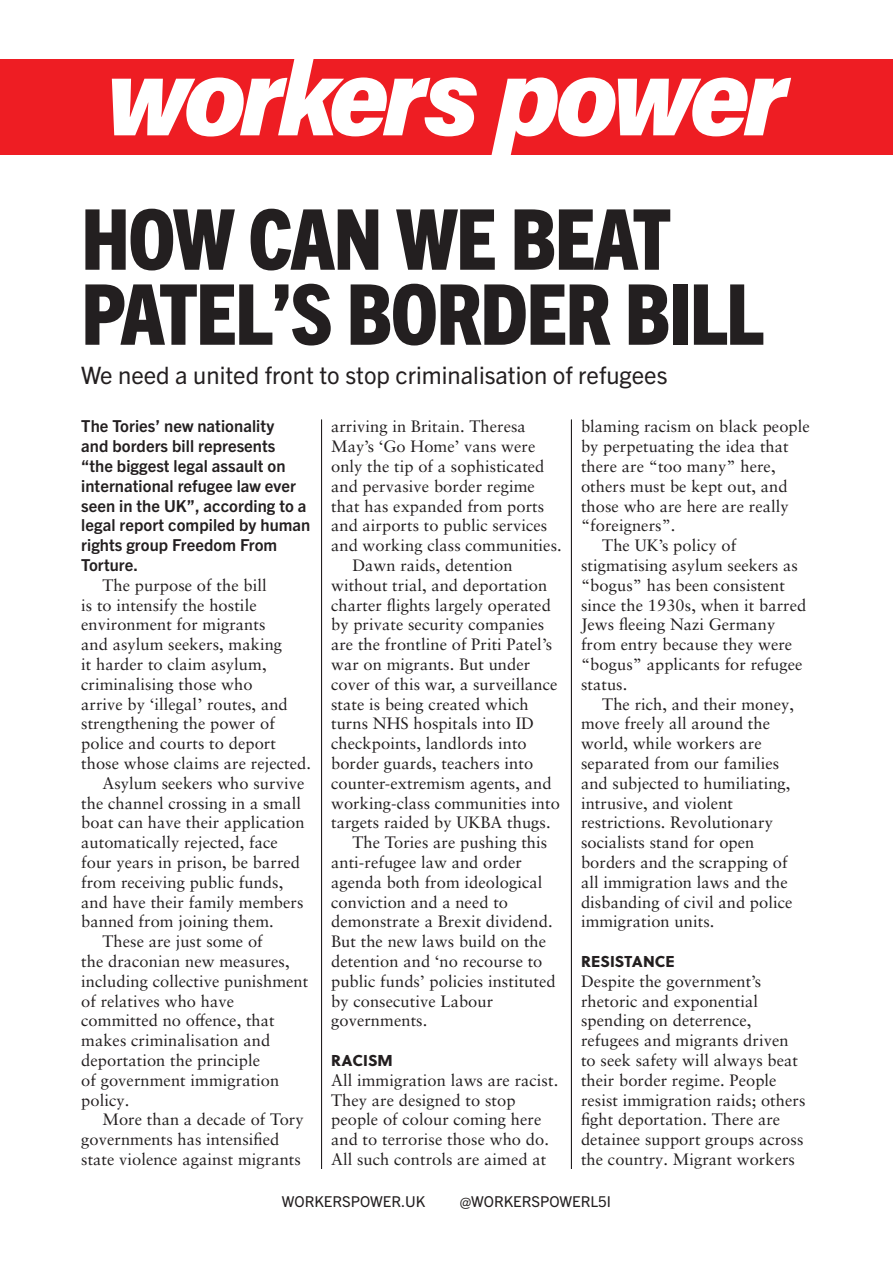
<style>
.page{position:relative;width:893px;height:1263px;background:#fff}
.page>*{position:absolute;margin:0;border:0;box-sizing:border-box;transform-origin:0 0}
.t1{font:italic 900 107.85px "Acumin Pro Semi Cond";letter-spacing:-.06em;color:#fff}
.t2{font:800 condensed 84px/75px "Trade Gothic Next LT Pro";letter-spacing:-.02em;color:#231f20}
.t3{font:24px "Trade Gothic Next LT Pro";color:#231f20}
.t4{font:16.5px/19.8px "Sabon LT Pro";letter-spacing:.005em;color:#231f20}
.t5{font:700 16.5px/19.8px "Trade Gothic Next LT Pro";letter-spacing:.005em;color:#231f20}
.t6{font:15.75px "Soleil Xb";letter-spacing:.005em;color:#231f20}
.t7{font:15px "Trade Gothic Next LT Pro";color:#231f20}
</style>
<div class="page">
<hr style="left:321px;top:420px;width:1px;height:749px;background:#231f20">
<hr style="left:571px;top:420px;width:1px;height:749px;background:#231f20">
<div style="left:0;top:60px;width:893px;height:95px;background:#ee1d23"></div>
<h1 class="t1" style="left:106px;top:22px;width:683px">workers power</h1>
<h2 class="t2" style="left:81px;top:197px;width:684px">HOW CAN WE BEAT<br>PATEL’S BORDER BILL</h2>
<h3 class="t3" style="left:81px;top:358px;width:588px">We need a united front to stop criminalisation of refugees</h3>
<p class="t5" style="left:81px;top:415px;width:231px">The Tories’ new nationality<br>and borders bill represents “the biggest legal assault on international refugee law ever seen in the UK”, according to a legal report compiled by human rights group Freedom From<br>Torture.</p>
<p class="t4" style="left:102px;top:575px;width:166px">The purpose of the bill</p>
<p class="t4" style="left:81px;top:594px;width:177px">is to intensify the hostile</p>
<p class="t4" style="left:81px;top:614px;width:186px">environment for migrants</p>
<p class="t4" style="left:81px;top:634px;width:202px">and asylum seekers, making</p>
<p class="t4" style="left:81px;top:654px;width:187px">it harder to claim asylum,</p>
<p class="t4" style="left:81px;top:674px;width:173px">criminalising those who</p>
<p class="t4" style="left:81px;top:693px;width:208px">arrive by ‘illegal’ routes, and</p>
<p class="t4" style="left:81px;top:713px;width:195px">strengthening the power of</p>
<p class="t4" style="left:81px;top:733px;width:196px">police and courts to deport</p>
<p class="t4" style="left:81px;top:753px;width:231px">those whose claims are rejected.</p>
<p class="t4" style="left:102px;top:773px;width:203px">Asylum seekers who survive</p>
<p class="t4" style="left:81px;top:792px;width:221px">the channel crossing in a small</p>
<p class="t4" style="left:81px;top:812px;width:225px">boat can have their application</p>
<p class="t4" style="left:81px;top:832px;width:198px">automatically rejected, face</p>
<p class="t4" style="left:81px;top:852px;width:220px">four years in prison, be barred</p>
<p class="t4" style="left:81px;top:872px;width:204px">from receiving public funds,</p>
<p class="t4" style="left:81px;top:891px;width:224px">and have their family members</p>
<p class="t4" style="left:81px;top:911px;width:194px">banned from joining them.</p>
<p class="t4" style="left:102px;top:931px;width:162px">These are just some of</p>
<p class="t4" style="left:81px;top:951px;width:210px">the draconian new measures,</p>
<p class="t4" style="left:81px;top:971px;width:229px">including collective punishment</p>
<p class="t4" style="left:81px;top:990px;width:154px">of relatives who have</p>
<p class="t4" style="left:81px;top:1010px;width:195px">committed no offence, that</p>
<p class="t4" style="left:81px;top:1030px;width:190px">makes criminalisation and</p>
<p class="t4" style="left:81px;top:1050px;width:180px">deportation the principle</p>
<p class="t4" style="left:81px;top:1070px;width:200px">of government immigration</p>
<p class="t4" style="left:81px;top:1089px;width:50px">policy.</p>
<p class="t4" style="left:102px;top:1109px;width:203px">More than a decade of Tory</p>
<p class="t4" style="left:81px;top:1129px;width:200px">governments has intensified</p>
<p class="t4" style="left:81px;top:1149px;width:221px">state violence against migrants</p>
<p class="t4" style="left:331px;top:416px;width:196px">arriving in Britain. Theresa</p>
<p class="t4" style="left:331px;top:436px;width:206px">May’s ‘Go Home’ vans were</p>
<p class="t4" style="left:331px;top:456px;width:215px">only the tip of a sophisticated</p>
<p class="t4" style="left:331px;top:476px;width:205px">and pervasive border regime</p>
<p class="t4" style="left:331px;top:495px;width:215px">that has expanded from ports</p>
<p class="t4" style="left:331px;top:515px;width:218px">and airports to public services</p>
<p class="t4" style="left:331px;top:535px;width:232px">and working class communities.</p>
<p class="t4" style="left:352px;top:555px;width:162px">Dawn raids, detention</p>
<p class="t4" style="left:331px;top:575px;width:218px">without trial, and deportation</p>
<p class="t4" style="left:331px;top:594px;width:221px">charter flights largely operated</p>
<p class="t4" style="left:331px;top:614px;width:215px">by private security companies</p>
<p class="t4" style="left:331px;top:634px;width:223px">are the frontline of Priti Patel’s</p>
<p class="t4" style="left:331px;top:654px;width:201px">war on migrants. But under</p>
<p class="t4" style="left:331px;top:674px;width:228px">cover of this war, a surveillance</p>
<p class="t4" style="left:331px;top:693px;width:199px">state is being created which</p>
<p class="t4" style="left:331px;top:713px;width:204px">turns NHS hospitals into ID</p>
<p class="t4" style="left:331px;top:733px;width:197px">checkpoints, landlords into</p>
<p class="t4" style="left:331px;top:753px;width:204px">border guards, teachers into</p>
<p class="t4" style="left:331px;top:773px;width:222px">counter-extremism agents, and</p>
<p class="t4" style="left:331px;top:792px;width:230px">working-class communities into</p>
<p class="t4" style="left:331px;top:812px;width:221px">targets raided by UKBA thugs.</p>
<p class="t4" style="left:352px;top:832px;width:196px">The Tories are pushing this</p>
<p class="t4" style="left:331px;top:852px;width:192px">anti-refugee law and order</p>
<p class="t4" style="left:331px;top:872px;width:213px">agenda both from ideological</p>
<p class="t4" style="left:331px;top:891px;width:179px">conviction and a need to</p>
<p class="t4" style="left:331px;top:911px;width:223px">demonstrate a Brexit dividend.</p>
<p class="t4" style="left:331px;top:931px;width:217px">But the new laws build on the</p>
<p class="t4" style="left:331px;top:951px;width:213px">detention and ‘no recourse to</p>
<p class="t4" style="left:331px;top:971px;width:226px">public funds’ policies instituted</p>
<p class="t4" style="left:331px;top:990px;width:164px">by consecutive Labour</p>
<p class="t4" style="left:331px;top:1010px;width:98px">governments.</p>
<p class="t6" style="left:331px;top:1048px;width:63px">RACISM</p>
<p class="t4" style="left:331px;top:1070px;width:229px">All immigration laws are racist.<br>They are designed to stop people of colour coming here and to terrorise those who do.<br>All such controls are aimed at</p>
<p class="t4" style="left:581px;top:416px;width:230px">blaming racism on black people</p>
<p class="t4" style="left:581px;top:436px;width:209px">by perpetuating the idea that</p>
<p class="t4" style="left:581px;top:456px;width:196px">there are “too many” here,</p>
<p class="t4" style="left:581px;top:476px;width:208px">others must be kept out, and</p>
<p class="t4" style="left:581px;top:495px;width:209px">those who are here are really</p>
<p class="t4" style="left:581px;top:515px;width:96px">“foreigners”.</p>
<p class="t4" style="left:602px;top:535px;width:136px">The UK’s policy of</p>
<p class="t4" style="left:581px;top:555px;width:218px">stigmatising asylum seekers as</p>
<p class="t4" style="left:581px;top:575px;width:205px">“bogus” has been consistent</p>
<p class="t4" style="left:581px;top:594px;width:227px">since the 1930s, when it barred</p>
<p class="t4" style="left:581px;top:614px;width:196px">Jews fleeing Nazi Germany</p>
<p class="t4" style="left:581px;top:634px;width:213px">from entry because they were</p>
<p class="t4" style="left:581px;top:654px;width:223px">“bogus” applicants for refugee</p>
<p class="t4" style="left:581px;top:674px;width:48px">status.</p>
<p class="t4" style="left:602px;top:693px;width:193px">The rich, and their money,</p>
<p class="t4" style="left:581px;top:713px;width:191px">move freely all around the</p>
<p class="t4" style="left:581px;top:733px;width:182px">world, while workers are</p>
<p class="t4" style="left:581px;top:753px;width:200px">separated from our families</p>
<p class="t4" style="left:581px;top:773px;width:211px">and subjected to humiliating,</p>
<p class="t4" style="left:581px;top:792px;width:154px">intrusive, and violent</p>
<p class="t4" style="left:581px;top:812px;width:193px">restrictions. Revolutionary</p>
<p class="t4" style="left:581px;top:832px;width:175px">socialists stand for open</p>
<p class="t4" style="left:581px;top:852px;width:208px">borders and the scrapping of</p>
<p class="t4" style="left:581px;top:872px;width:208px">all immigration laws and the</p>
<p class="t4" style="left:581px;top:891px;width:213px">disbanding of civil and police</p>
<p class="t4" style="left:581px;top:911px;width:135px">immigration units.</p>
<p class="t6" style="left:581px;top:949px;width:95px">RESISTANCE</p>
<p class="t4" style="left:581px;top:971px;width:226px">Despite the government’s rhetoric and exponential spending on deterrence, refugees and migrants driven to seek safety will always beat their border regime. People resist immigration raids; others fight deportation. There are detainee support groups across the country. Migrant workers</p>
<p class="t7" style="left:282px;top:1191px;width:145px">WORKERSPOWER.UK</p>
<p class="t7" style="left:460px;top:1191px;width:153px">@WORKERSPOWERL5I</p>
</div>
